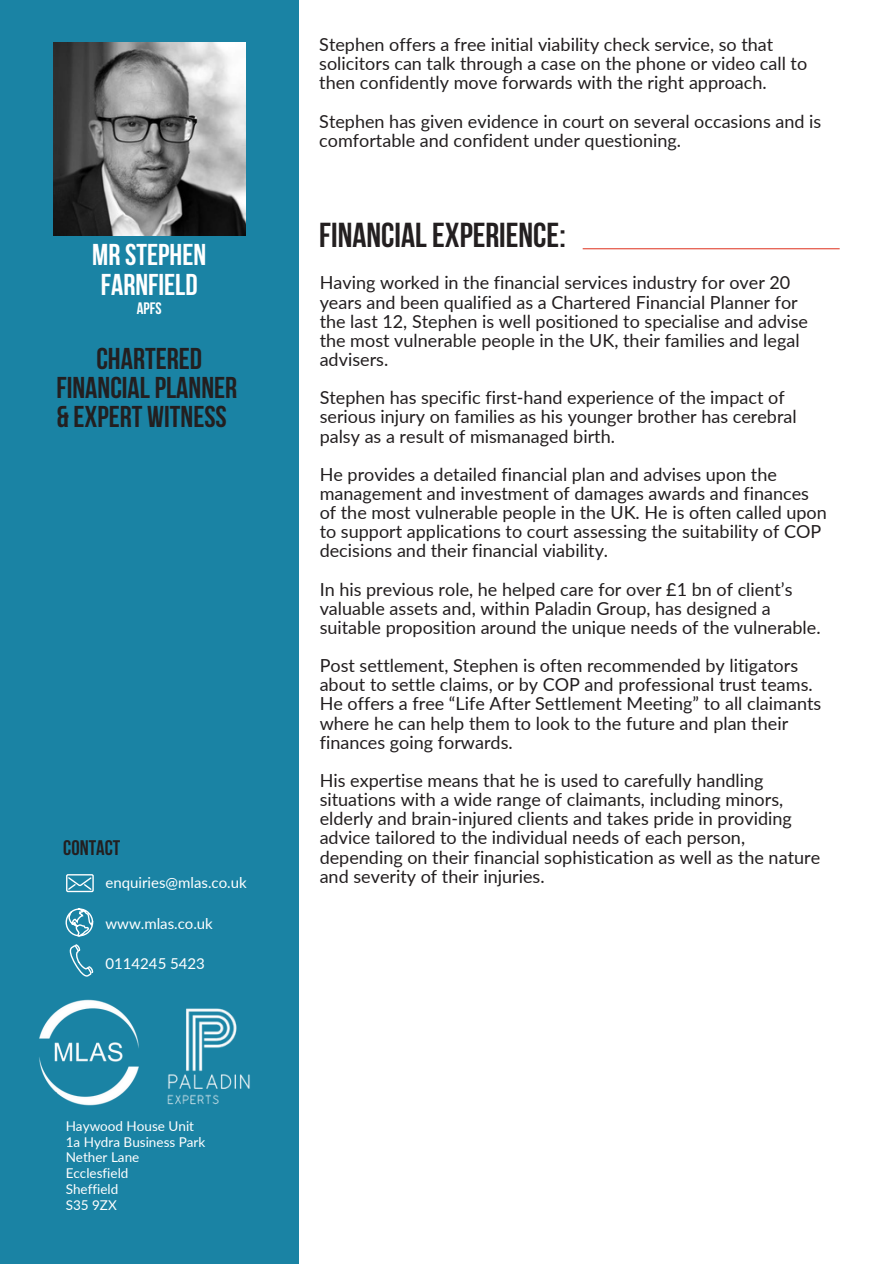
<style>
.page{position:relative;width:894px;height:1264px;background:#fff}
.page>*{position:absolute;margin:0;border:0;box-sizing:border-box;transform-origin:0 0}
.t1{font:700 34.5px "Bebas Neue";color:#231f20}
.t2{font:700 30px/29.2px "Bebas Neue";color:#231f20;text-align:center}
.t3{font:700 30px/29.2px "Bebas Neue";color:#fff}
.t4{font:700 21px "Bebas Neue";color:#231f20}
.t5{font:18px/19.2px "Lato";color:#221e1f}
.t6{font:700 16.5px "Bebas Neue";color:#fff}
.t7{font:15px "Lato";color:#fff}
.t8{font:13.5px/15.8px "Lato";color:#fff}
</style>
<div class="page">
<div style="left:0;top:0;width:298px;height:1263px;background:#1a83a4"></div>
<img style="left:39px;top:999px;width:100px;height:107px">
<img style="left:167px;top:1008px;width:83px;height:97px">
<img style="left:53px;top:43px;width:192px;height:192px">
<hr style="left:582px;top:248px;width:257px;height:1px;background:#e24634">
<svg style="left:65px;top:874px;width:29px;height:103px"></svg>
<h1 class="t3" style="left:92px;top:243px;width:115px">MR STEPHEN<br>FARNFIELD</h1>
<h1 class="t6" style="left:137px;top:301px;width:26px">APFS</h1>
<p class="t2" style="left:56px;top:347px;width:182px">CHARTERED<br>FINANCIALPLANNER &amp; EXPERT WITNESS</p>
<h4 class="t4" style="left:63px;top:839px;width:58px">CONTACT</h4>
<h4 class="t7" style="left:105px;top:873px;width:143px">enquiries@mlas.co.uk</h4>
<h4 class="t7" style="left:105px;top:913px;width:109px">www.mlas.co.uk</h4>
<h4 class="t7" style="left:105px;top:954px;width:101px">0114245 5423</h4>
<h3 class="t8" style="left:66px;top:1117px;width:141px">Haywood House Unit<br>1a Hydra Business Park<br>Nether Lane</h3>
<p class="t8" style="left:66px;top:1164px;width:64px">Ecclesfield</p>
<h5 class="t8" style="left:66px;top:1180px;width:54px">Sheffield</h5>
<h5 class="t8" style="left:66px;top:1196px;width:53px">S35 9ZX</h5>
<h5 class="t5" style="left:319px;top:35px;width:489px">Stephen offers a free initial viability check service, so that solicitors can talk through a case on the phone or video call to then confidently move forwards with the right approach.</h5>
<p class="t5" style="left:319px;top:111px;width:503px">Stephen has given evidence in court on several occasions and is comfortable and confident under questioning.</p>
<h4 class="t1" style="left:319px;top:221px;width:248px">FINANCIALEXPERIENCE:</h4>
<p class="t5" style="left:319px;top:273px;width:489px">Having worked in the financial services industry for over 20 years and been qualified as a Chartered Financial Planner for the last 12, Stephen is well positioned to specialise and advise the most vulnerable people in the UK, their families and legal advisers.</p>
<p class="t5" style="left:319px;top:388px;width:478px">Stephen has specific first-hand experience of the impact of serious injury on families as his younger brother has cerebral palsy as a result of mismanaged birth.</p>
<p class="t5" style="left:319px;top:464px;width:508px">He provides a detailed financial plan and advises upon the management and investment of damages awards and finances of the most vulnerable people in the UK. He is often called upon to support applications to court assessing the suitability of COP decisions and their financial viability.</p>
<p class="t5" style="left:319px;top:579px;width:502px">In his previous role, he helped care for over £1 bn of client’s valuable assets and, within Paladin Group, has designed a suitable proposition around the unique needs of the vulnerable.</p>
<p class="t5" style="left:319px;top:655px;width:503px">Post settlement, Stephen is often recommended by litigators about to settle claims, or by COP and professional trust teams.<br>He offers a free “Life After Settlement Meeting” to all claimants where he can help them to look to the future and plan their finances going forwards.</p>
<h4 class="t5" style="left:319px;top:770px;width:502px">His expertise means that he is used to carefully handling situations with a wide range of claimants, including minors, elderly and brain-injured clients and takes pride in providing advice tailored to the individual needs of each person, depending on their financial sophistication as well as the nature and severity of their injuries.</h4>
</div>
